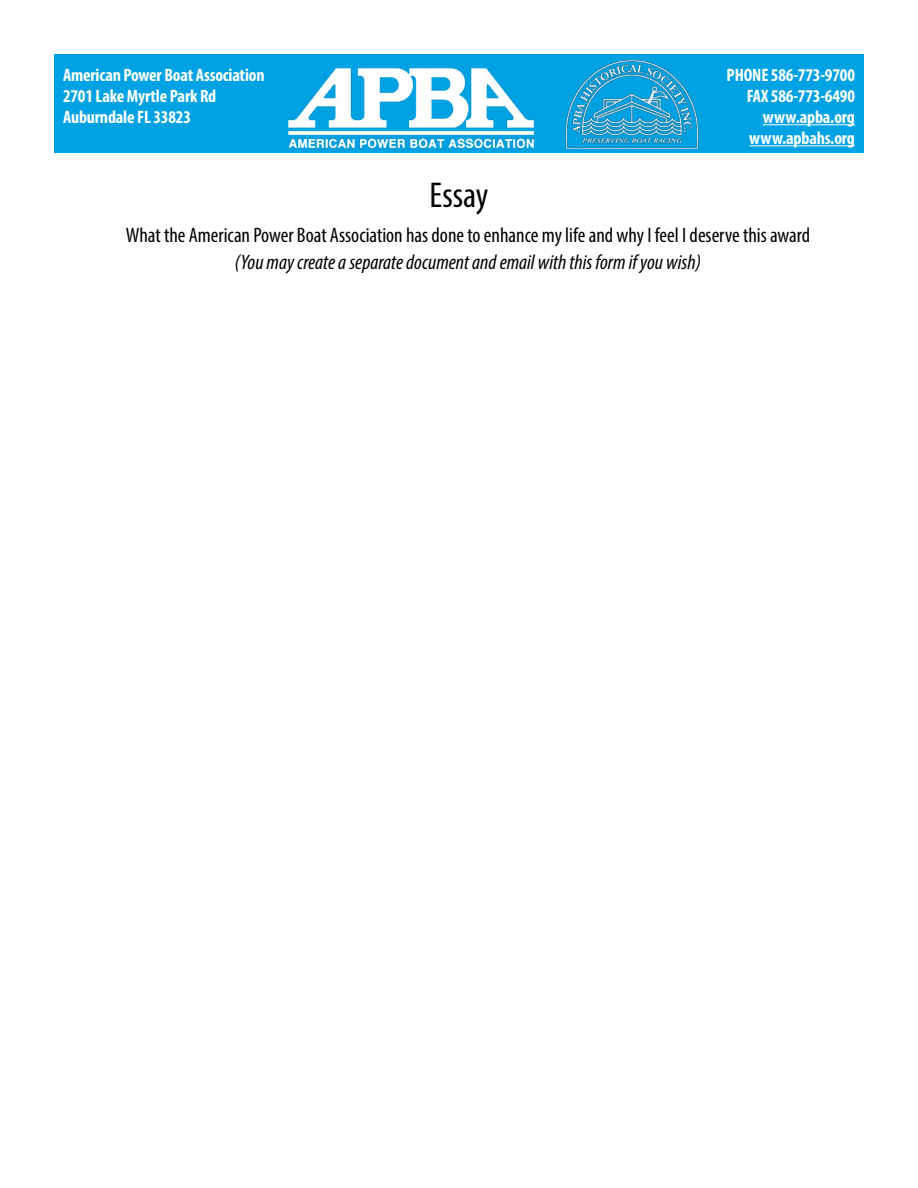
<style>
.page{position:relative;width:918px;height:1188px;background:#fff}
.page>*{position:absolute;margin:0;border:0;box-sizing:border-box;transform-origin:0 0}
.t1{font:condensed 36px "Myriad Pro";color:#000}
.t2{font:condensed 21px "Myriad Pro";color:#000}
.t3{font:italic condensed 21px "Myriad Pro";color:#000}
.t4{font:700 condensed 18px/21px "Myriad Pro";letter-spacing:-.01em;color:#fff}
</style>
<div class="page">
<div style="left:54px;top:54px;width:810px;height:99px;background:#00a2e3"></div>
<img style="left:288px;top:68px;width:247px;height:81px">
<hr style="left:763px;top:124px;width:92px;height:1px;background:#fff">
<hr style="left:749px;top:145px;width:106px;height:1px;background:#fff">
<img style="left:565px;top:59px;width:134px;height:89px">
<p class="t4" style="left:63px;top:64px;width:203px">American Power Boat Association<br>2701 Lake Myrtle Park Rd<br>Auburndale FL 33823</p>
<p class="t4" style="left:727px;top:64px;width:130px;text-align:right">PHONE 586-773-9700<br>FAX 586-773-6490 www.apba.org www.apbahs.org</p>
<h1 class="t1" style="left:430px;top:173px;width:60px">Essay</h1>
<p class="t2" style="left:126px;top:222px;width:686px">What the American Power Boat Association has done to enhance my life and why I feel I deserve this award</p>
<p class="t3" style="left:235px;top:249px;width:468px">(You may create a separate document and email with this form if you wish)</p>
</div>
